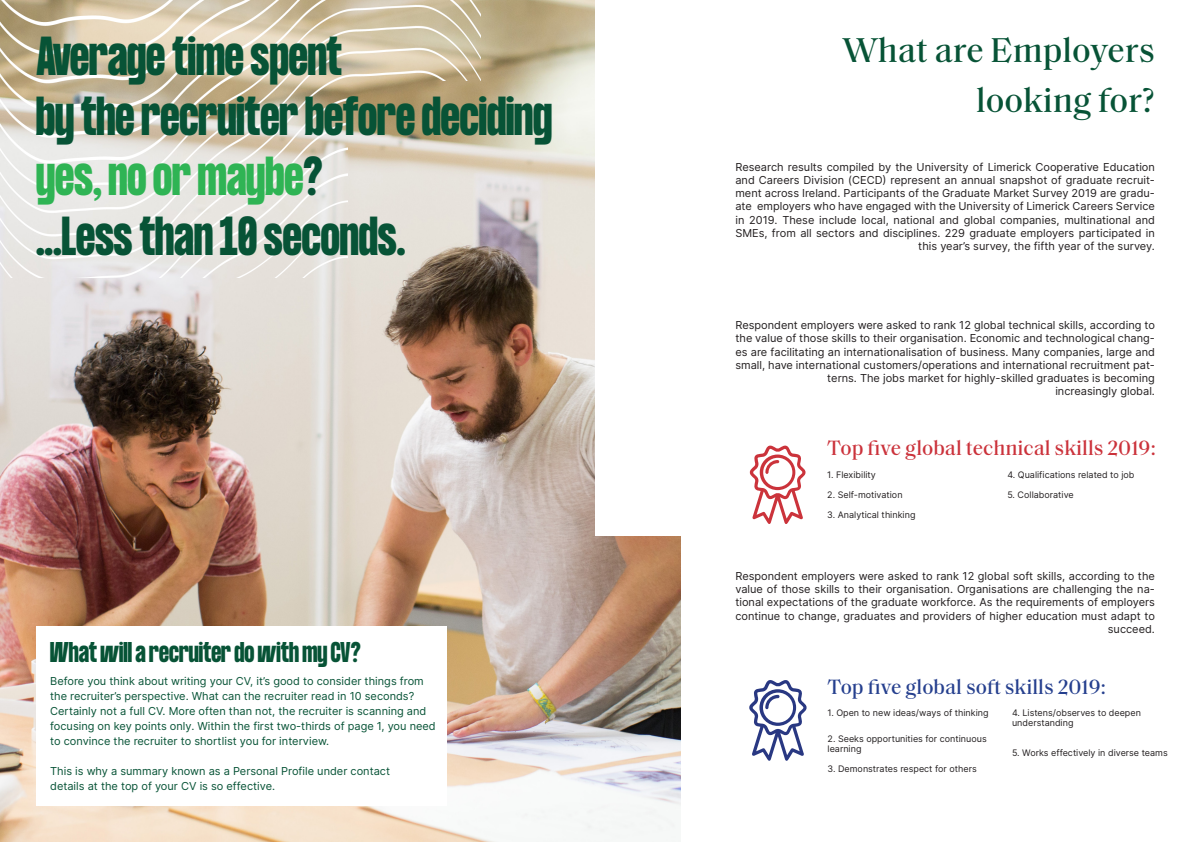
<style>
.page{position:relative;width:1191px;height:842px;background:#fff}
.page>*{position:absolute;margin:0;border:0;box-sizing:border-box;transform-origin:0 0}
.t1{font:700 48px "Formula Condensed";color:#075336}
.t2{font:700 48px "Formula Condensed";color:#2fb454}
.t3{font:500 35px "Saol Text";color:#075336}
.t4{font:700 25px "Formula Condensed";color:#075336}
.t5{font:500 21px "Saol Text";color:#cb323b}
.t6{font:500 21px "Saol Text";color:#253f8e}
.t7{font:11px/13.2px "Inter";color:#231f20;text-align:right}
.t8{font:11px/15px "Inter";color:#075336}
.t9{font:9px "Inter";color:#231f20}
.s1{color:#075336}
</style>
<div class="page">
<img style="left:0;top:0;width:681px;height:842px">
<div style="left:595px;top:0;width:596px;height:536px;background:#fff"></div>
<img style="left:0;top:0;width:480px;height:278px">
<img style="left:349px;top:82px;width:198px;height:271px">
<div style="left:36px;top:626px;width:410px;height:180px;background:#fff"></div>
<svg style="left:749px;top:445px;width:57px;height:79px"></svg>
<svg style="left:749px;top:680px;width:58px;height:81px"></svg>
<p class="t1" style="left:36px;top:27px;width:307px">Average time spent</p>
<p class="t1" style="left:36px;top:87px;width:518px">by the recruiter before deciding</p>
<p class="t2" style="left:36px;top:147px;width:288px">yes, no or maybe<span class="s1">?</span></p>
<p class="t1" style="left:36px;top:207px;width:371px">...Less than 10 seconds.</p>
<p class="t4" style="left:50px;top:637px;width:312px">What will a recruiter do with my CV?</p>
<p class="t8" style="left:50px;top:673px;width:387px">Before you think about writing your CV, it’s good to consider things from the recruiter’s perspective. What can the recruiter read in 10 seconds?<br>Certainly not a full CV. More often than not, the recruiter is scanning and focusing on key points only. Within the first two-thirds of page 1, you need to convince the recruiter to shortlist you for interview.</p>
<p class="t8" style="left:50px;top:763px;width:341px">This is why a summary known as a Personal Profile under contact</p>
<p class="t8" style="left:50px;top:778px;width:226px">details at the top of your CV is so effective.</p>
<p class="t3" style="left:842px;top:25px;width:314px">What are Employers</p>
<p class="t3" style="left:976px;top:75px;width:180px">looking for?</p>
<p class="t7" style="left:735px;top:160px;width:421px">Research results compiled by the University of Limerick Cooperative Education and Careers Division (CECD) represent an annual snapshot of graduate recruit&shy;ment across Ireland. Participants of the Graduate Market Survey 2019 are gradu&shy;ate employers who have engaged with the University of Limerick Careers Service in 2019. These include local, national and global companies, multinational and SMEs, from all sectors and disciplines. 229 graduate employers participated in this year’s survey, the fifth year of the survey.</p>
<p class="t7" style="left:735px;top:318px;width:421px">Respondent employers were asked to rank 12 global technical skills, according to the value of those skills to their organisation. Economic and technological chang&shy;es are facilitating an internationalisation of business. Many companies, large and small, have international customers/operations and international recruitment pat&shy;terns. The jobs market for highly-skilled graduates is becoming</p>
<p class="t7" style="left:1055px;top:384px;width:101px">increasingly global.</p>
<p class="t5" style="left:827px;top:433px;width:330px">Top five global technical skills 2019:</p>
<p class="t9" style="left:827px;top:468px;width:50px">1. Flexibility</p>
<p class="t9" style="left:1007px;top:468px;width:129px">4. Qualifications related to job</p>
<p class="t9" style="left:827px;top:488px;width:77px">2. Self-motivation</p>
<p class="t9" style="left:1007px;top:488px;width:68px">5. Collaborative</p>
<p class="t9" style="left:827px;top:508px;width:90px">3. Analytical thinking</p>
<p class="t7" style="left:735px;top:569px;width:421px">Respondent employers were asked to rank 12 global soft skills, according to the value of those skills to their organisation. Organisations are challenging the na&shy;tional expectations of the graduate workforce. As the requirements of employers continue to change, graduates and providers of higher education must adapt to succeed.</p>
<p class="t6" style="left:827px;top:671px;width:280px">Top five global soft skills 2019:</p>
<p class="t9" style="left:827px;top:706px;width:163px">1. Open to new ideas/ways of thinking</p>
<p class="t9" style="left:827px;top:732px;width:161px">2. Seeks opportunities for continuous</p>
<p class="t9" style="left:827px;top:742px;width:35px">learning</p>
<p class="t9" style="left:827px;top:762px;width:151px">3. Demonstrates respect for others</p>
<p class="t9" style="left:1012px;top:706px;width:130px">4. Listens/observes to deepen</p>
<p class="t9" style="left:1012px;top:716px;width:63px">understanding</p>
<p class="t9" style="left:1012px;top:746px;width:157px">5. Works effectively in diverse teams</p>
</div>
